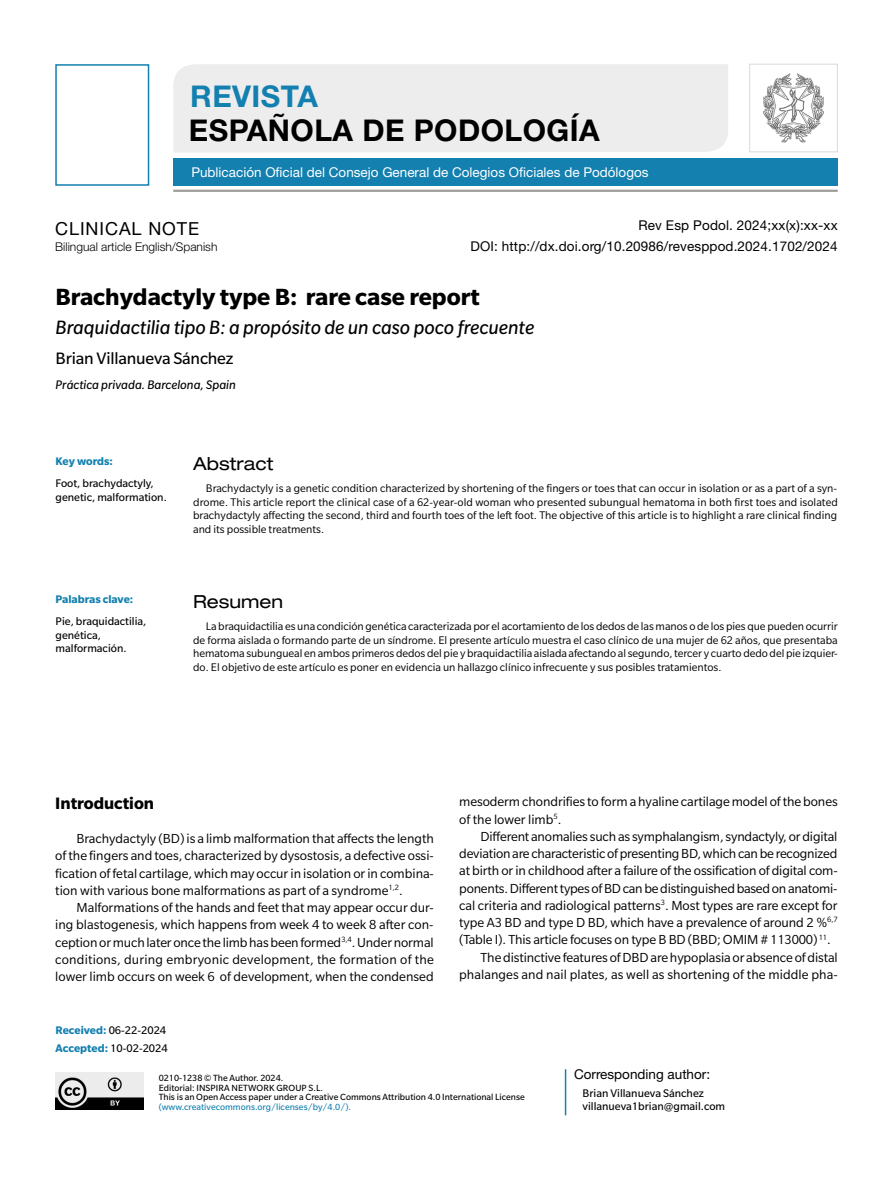
<style>
.page{position:relative;width:893px;height:1191px;background:#fff}
.page>*{position:absolute;margin:0;border:0;box-sizing:border-box;transform-origin:0 0}
.t1{font:700 30px "Helvetica Neue LT Std";letter-spacing:.015em;color:#000}
.t2{font:700 30px "Helvetica Neue LT Std";letter-spacing:.015em;color:#1380b0}
.t3{font:700 25.5px "Slate Pro";color:#000}
.t4{font:italic 21px "Slate Pro";color:#000}
.t5{font:18px "Slate Pro";letter-spacing:-.01em;color:#000}
.t6{font:expanded 18px "Helvetica Neue LT Std";color:#000}
.t7{font:18px "Helvetica Neue LT Std";letter-spacing:.05em;color:#000}
.t8{font:700 18px "Slate Pro";color:#000}
.t9{font:14.25px/17.2px "Slate Pro";letter-spacing:-.01em;color:#000;text-align:justify}
.t10{font:13.5px "Helvetica Neue LT Std";letter-spacing:.01em;color:#000}
.t11{font:13.5px "Helvetica Neue LT Std";color:#fff}
.t12{font:italic 13.5px "Slate Pro";color:#000}
.t13{font:12px/13.5px "Slate Pro";color:#000;text-align:justify}
.t14{font:12px/13.5px "Slate Pro";color:#000}
.t15{font:300 12px "Helvetica Neue LT Std";color:#000}
.t16{font:700 12px "Slate Pro";color:#1380b0}
.t17{font:9.75px/9.8px "Slate Pro";color:#000}
.t18{font:9.75px "Slate Pro";color:#1380b0}
.s1{font-weight:700;color:#1380b0}
</style>
<div class="page">
<div style="left:173px;top:158px;width:665px;height:28px;background:#1380b0"></div>
<hr style="left:173px;top:190px;width:665px;height:2px;background:#9d9d9c">
<div style="left:173px;top:64px;width:555px;height:89px;background:#ededed"></div>
<div style="left:55px;top:64px;width:94px;height:122px;border:2px solid #1380b0"></div>
<hr style="left:565px;top:1069px;width:1px;height:46px;background:#1380b0">
<img style="left:55px;top:1072px;width:89px;height:38px">
<img style="left:763px;top:73px;width:61px;height:70px">
<div style="left:749px;top:64px;width:89px;height:88px;border:1px solid #dadada"></div>
<h1 class="t2" style="left:190px;top:78px;width:129px">REVISTA</h1>
<h1 class="t1" style="left:189px;top:112px;width:412px">ESPAÑOLA DE PODOLOGÍA</h1>
<p class="t11" style="left:191px;top:164px;width:459px">Publicación Oficial del Consejo General de Colegios Oficiales de Podólogos</p>
<p class="t7" style="left:55px;top:217px;width:145px">CLINICAL NOTE</p>
<p class="t10" style="left:638px;top:218px;width:201px">Rev Esp Podol. 2024;xx(x):xx-xx</p>
<p class="t15" style="left:55px;top:239px;width:164px">Bilingual article English/Spanish</p>
<p class="t10" style="left:470px;top:238px;width:369px">DOI: http://dx.doi.org/10.20986/revesppod.2024.1702/2024</p>
<h2 class="t3" style="left:56px;top:282px;width:426px">Brachydactyly type B: rare case report</h2>
<h3 class="t4" style="left:56px;top:316px;width:480px">Braquidactilia tipo B: a propósito de un caso poco frecuente</h3>
<p class="t5" style="left:56px;top:349px;width:179px">Brian Villanueva Sánchez</p>
<p class="t12" style="left:56px;top:378px;width:182px">Práctica privada. Barcelona, Spain</p>
<p class="t16" style="left:56px;top:455px;width:59px">Key words:</p>
<p class="t14" style="left:56px;top:476px;width:113px">Foot, brachydactyly, genetic, malformation.</p>
<p class="t16" style="left:56px;top:593px;width:79px">Palabras clave:</p>
<p class="t14" style="left:56px;top:615px;width:92px">Pie, braquidactilia, genética, malformación.</p>
<p class="t6" style="left:193px;top:453px;width:82px">Abstract</p>
<p class="t13" style="left:193px;top:481px;width:646px;text-indent:13px">Brachydactyly is a genetic condition characterized by shortening of the fingers or toes that can occur in isolation or as a part of a syn&shy;drome. This article report the clinical case of a 62-year-old woman who presented subungual hematoma in both first toes and isolated brachydactyly affecting the second, third and fourth toes of the left foot. The objective of this article is to highlight a rare clinical finding and its possible treatments.</p>
<p class="t6" style="left:193px;top:591px;width:92px">Resumen</p>
<p class="t13" style="left:193px;top:620px;width:646px;text-indent:13px">La braquidactilia es una condición genética caracterizada por el acortamiento de los dedos de las manos o de los pies que pueden ocurrir de forma aislada o formando parte de un síndrome. El presente artículo muestra el caso clínico de una mujer de 62 años, que presentaba hematoma subungueal en ambos primeros dedos del pie y braquidactilia aislada afectando al segundo, tercer y cuarto dedo del pie izquier&shy;do. El objetivo de este artículo es poner en evidencia un hallazgo clínico infrecuente y sus posibles tratamientos.</p>
<p class="t8" style="left:55px;top:793px;width:100px">Introduction</p>
<p class="t9" style="left:55px;top:830px;width:380px;text-indent:21px">Brachydactyly (BD) is a limb malformation that affects the length of the fingers and toes, characterized by dysostosis, a defective ossi&shy;fication of fetal cartilage, which may occur in isolation or in combina&shy;tion with various bone malformations as part of a syndrome<sup>1,2</sup>.</p>
<p class="t9" style="left:55px;top:899px;width:380px;text-indent:21px">Malformations of the hands and feet that may appear occur dur&shy;ing blastogenesis, which happens from week 4 to week 8 after con&shy;ception or much later once the limb has been formed<sup>3,4</sup>. Under normal conditions, during embryonic development, the formation of the lower limb occurs on week 6 of development, when the condensed</p>
<p class="t14" style="left:56px;top:1021px;width:114px;line-height:17.7px"><span class="s1">Received:</span> 06-22-2024<br><span class="s1">Accepted:</span> 10-02-2024</p>
<p class="t9" style="left:459px;top:793px;width:380px">mesoderm chondrifies to form a hyaline cartilage model of the bones of the lower limb<sup>5</sup>.</p>
<p class="t9" style="left:480px;top:827px;width:358px">Different anomalies such as symphalangism, syndactyly, or digital</p>
<p class="t9" style="left:459px;top:845px;width:380px">deviation are characteristic of presenting BD, which can be recognized</p>
<p class="t9" style="left:459px;top:862px;width:380px">at birth or in childhood after a failure of the ossification of digital com-</p>
<p class="t9" style="left:459px;top:879px;width:380px">ponents. Different types of BD can be distinguished based on anatomi-</p>
<p class="t9" style="left:459px;top:896px;width:380px">cal criteria and radiological patterns<sup>3</sup>. Most types are rare except for</p>
<p class="t9" style="left:459px;top:914px;width:380px">type A3 BD and type D BD, which have a prevalence of around 2 %<sup>6,7</sup></p>
<p class="t9" style="left:459px;top:931px;width:373px">(Table I). This article focuses on type B BD (BBD; OMIM # 113000) <sup>11</sup>.</p>
<p class="t9" style="left:480px;top:948px;width:359px">The distinctive features of DBD are hypoplasia or absence of distal</p>
<p class="t9" style="left:459px;top:965px;width:380px">phalanges and nail plates, as well as shortening of the middle pha-</p>
<p class="t17" style="left:159px;top:1072px;width:368px">0210-1238 © The Author. 2024.<br>Editorial: INSPIRA NETWORK GROUP S.L.<br>This is an Open Access paper under a Creative Commons Attribution 4.0 International License</p>
<p class="t18" style="left:159px;top:1102px;width:194px">(www.creativecommons.org/licenses/by/4.0/).</p>
<p class="t10" style="left:574px;top:1066px;width:138px">Corresponding author:</p>
<p class="t14" style="left:583px;top:1086px;width:144px">Brian Villanueva Sánchez villanueva1brian@gmail.com</p>
</div>
